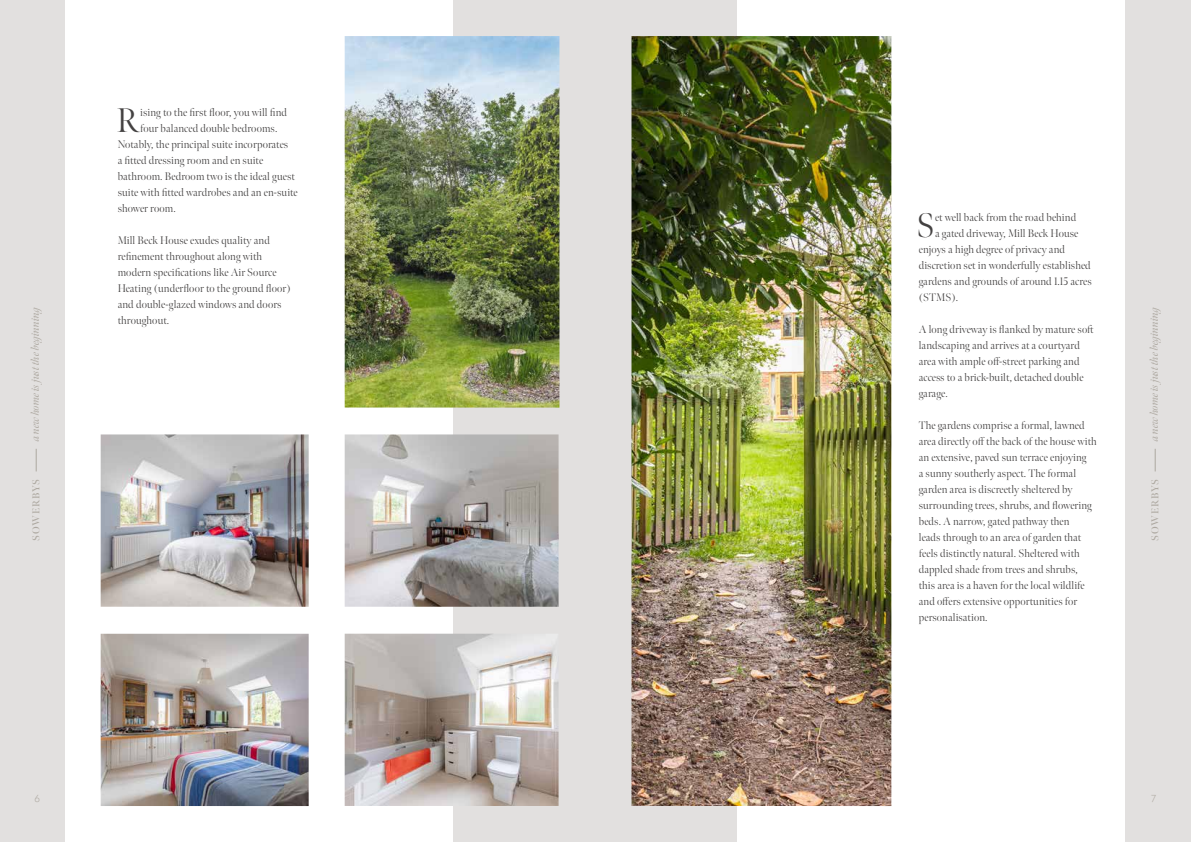
<style>
.page{position:relative;width:1191px;height:842px;background:#fff}
.page>*{position:absolute;margin:0;border:0;box-sizing:border-box;transform-origin:0 0}
.t1{font:300 34px "Meno Banner";color:#434141}
.t2{font:300 11px/16px "Meno Banner";letter-spacing:.01em;color:#434141}
.t3{font:italic 11px "Meno Banner";letter-spacing:-.01em;color:#ada8a0}
.t4{font:600 10px "Meno Banner";letter-spacing:.08em;color:#ada8a0}
.t5{font:300 10px "Quasimoda";color:#ada8a0}
</style>
<div class="page">
<div style="left:0;top:0;width:595px;height:842px;background:#e2e0df"></div>
<div style="left:595px;top:0;width:596px;height:842px;background:#e2e0df"></div>
<svg style="left:36px;top:449px;width:1px;height:22px"></svg>
<svg style="left:1155px;top:449px;width:1px;height:22px"></svg>
<div style="left:65px;top:0;width:387px;height:842px;background:#fff"></div>
<img style="left:345px;top:36px;width:214px;height:372px">
<div style="left:737px;top:0;width:388px;height:842px;background:#fff"></div>
<img style="left:631px;top:36px;width:260px;height:770px">
<img style="left:101px;top:434px;width:208px;height:173px">
<img style="left:345px;top:434px;width:213px;height:173px">
<img style="left:345px;top:634px;width:213px;height:172px">
<img style="left:101px;top:634px;width:208px;height:172px">
<h1 class="t1" style="left:117px;top:100px;width:24px">R</h1>
<p class="t2" style="left:140px;top:105px;width:148px">ising to the first floor, you will find</p>
<p class="t2" style="left:140px;top:121px;width:139px">four balanced double bedrooms.</p>
<p class="t2" style="left:118px;top:137px;width:172px">Notably, the principal suite incorporates</p>
<p class="t2" style="left:118px;top:153px;width:147px">a fitted dressing room and en suite</p>
<p class="t2" style="left:118px;top:169px;width:179px">bathroom. Bedroom two is the ideal guest</p>
<p class="t2" style="left:118px;top:185px;width:181px">suite with fitted wardrobes and an en-suite</p>
<p class="t2" style="left:118px;top:201px;width:60px">shower room.</p>
<p class="t2" style="left:118px;top:233px;width:175px">Mill Beck House exudes quality and refinement throughout along with modern specifications like Air Source Heating (underfloor to the ground floor) and double-glazed windows and doors throughout.</p>
<h1 class="t1" style="left:916px;top:204px;width:20px">S</h1>
<p class="t2" style="left:935px;top:209px;width:143px">et well back from the road behind</p>
<p class="t2" style="left:935px;top:225px;width:145px">a gated driveway, Mill Beck House</p>
<p class="t2" style="left:918px;top:241px;width:148px">enjoys a high degree of privacy and</p>
<p class="t2" style="left:918px;top:257px;width:173px">discretion set in wonderfully established</p>
<p class="t2" style="left:918px;top:273px;width:174px">gardens and grounds of around 1.15 acres</p>
<p class="t2" style="left:918px;top:289px;width:41px">(STMS).</p>
<p class="t2" style="left:918px;top:321px;width:177px">A long driveway is flanked by mature soft landscaping and arrives at a courtyard area with ample off-street parking and access to a brick-built, detached double garage.</p>
<p class="t2" style="left:918px;top:417px;width:179px">The gardens comprise a formal, lawned area directly off the back of the house with an extensive, paved sun terrace enjoying<br>a sunny southerly aspect. The formal garden area is discreetly sheltered by surrounding trees, shrubs, and flowering beds. A narrow, gated pathway then<br>leads through to an area of garden that feels distinctly natural. Sheltered with dappled shade from trees and shrubs, this area is a haven for the local wildlife and offers extensive opportunities for personalisation.</p>
<p class="t3" style="left:29px;top:441px;width:138px;rotate:-90deg">a new home is just the beginning</p>
<p class="t3" style="left:1147px;top:441px;width:138px;rotate:-90deg">a new home is just the beginning</p>
<p class="t4" style="left:30px;top:541px;width:63px;rotate:-90deg">SOWERBYS</p>
<p class="t4" style="left:1149px;top:541px;width:63px;rotate:-90deg">SOWERBYS</p>
<p class="t5" style="left:35px;top:791px;width:7px">6</p>
<p class="t5" style="left:1151px;top:791px;width:6px">7</p>
</div>
